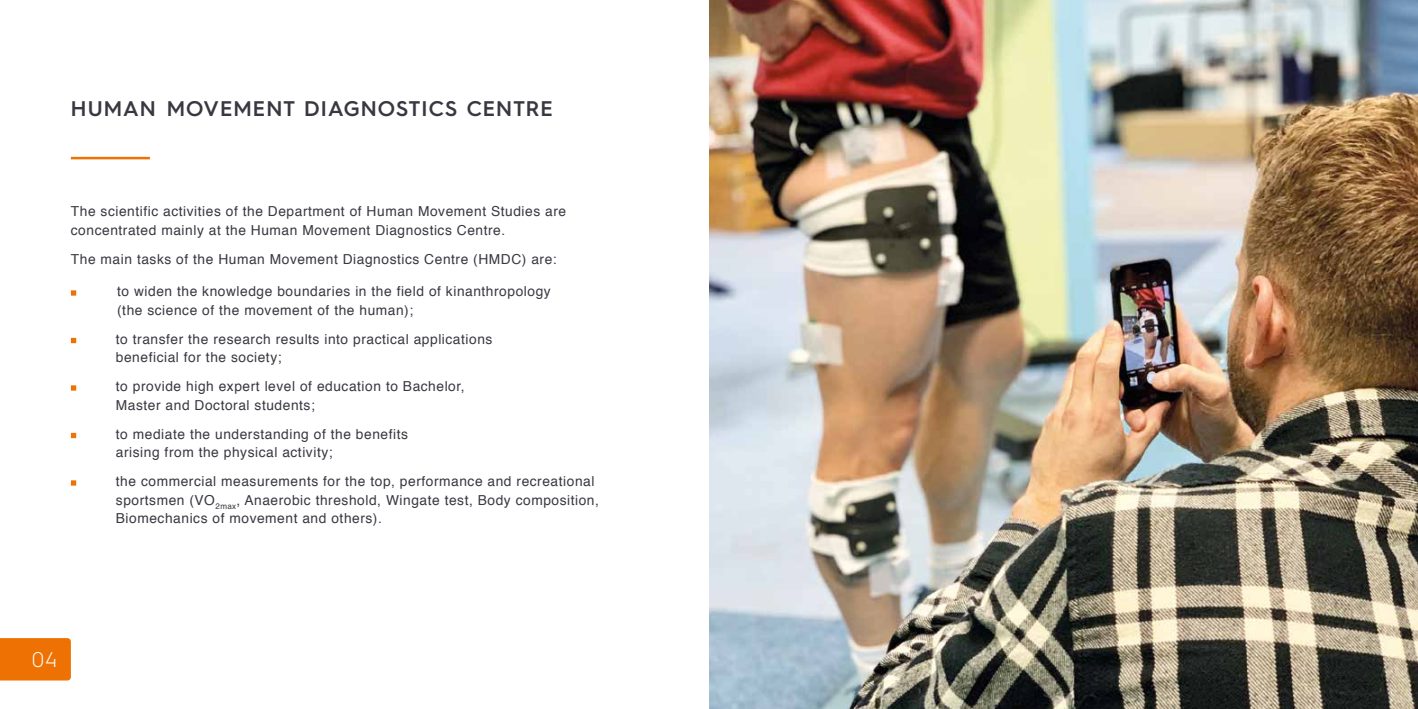
<style>
.page{position:relative;width:1418px;height:709px;background:#fff}
.page>*{position:absolute;margin:0;border:0;box-sizing:border-box;transform-origin:0 0}
.t1{font:600 21.25px "Hurme Geometric Sans 3";letter-spacing:.05em;color:#383841}
.t2{font:300 21.25px "Hurme Geometric Sans 3";color:#fff}
.t3{font:13.75px/18.5px "Helvetica";letter-spacing:.04em;color:#383841}
</style>
<div class="page">
<svg style="left:71px;top:290px;width:5px;height:6px"></svg>
<svg style="left:71px;top:338px;width:5px;height:5px"></svg>
<svg style="left:71px;top:385px;width:5px;height:5px"></svg>
<svg style="left:71px;top:433px;width:5px;height:5px"></svg>
<svg style="left:71px;top:480px;width:5px;height:5px"></svg>
<hr style="left:71px;top:157px;width:79px;height:2px;background:#ee7203">
<div style="left:0;top:638px;width:71px;height:42px;background:#ee7203"></div>
<img style="left:709px;top:0;width:708px;height:709px">
<h1 class="t1" style="left:71px;top:93px;width:483px">HUMAN MOVEMENT DIAGNOSTICS CENTRE</h1>
<p class="t3" style="left:71px;top:202px;width:497px">The scientific activities of the Department of Human Movement Studies are concentrated mainly at the Human Movement Diagnostics Centre.</p>
<p class="t3" style="left:71px;top:250px;width:487px">The main tasks of the Human Movement Diagnostics Centre (HMDC) are:</p>
<p class="t3" style="left:117px;top:282px;width:435px">to widen the knowledge boundaries in the field of kinanthropology (the science of the movement of the human);</p>
<p class="t3" style="left:116px;top:330px;width:378px">to transfer the research results into practical applications beneficial for the society;</p>
<p class="t3" style="left:116px;top:377px;width:350px">to provide high expert level of education to Bachelor,<br>Master and Doctoral students;</p>
<p class="t3" style="left:116px;top:425px;width:293px">to mediate the understanding of the benefits arising from the physical activity;</p>
<p class="t3" style="left:116px;top:473px;width:484px">the commercial measurements for the top, performance and recreational sportsmen (VO<sub>2max</sub>, Anaerobic threshold, Wingate test, Body composition,<br>Biomechanics of movement and others).</p>
<h1 class="t2" style="left:32px;top:645px;width:26px">04</h1>
</div>
